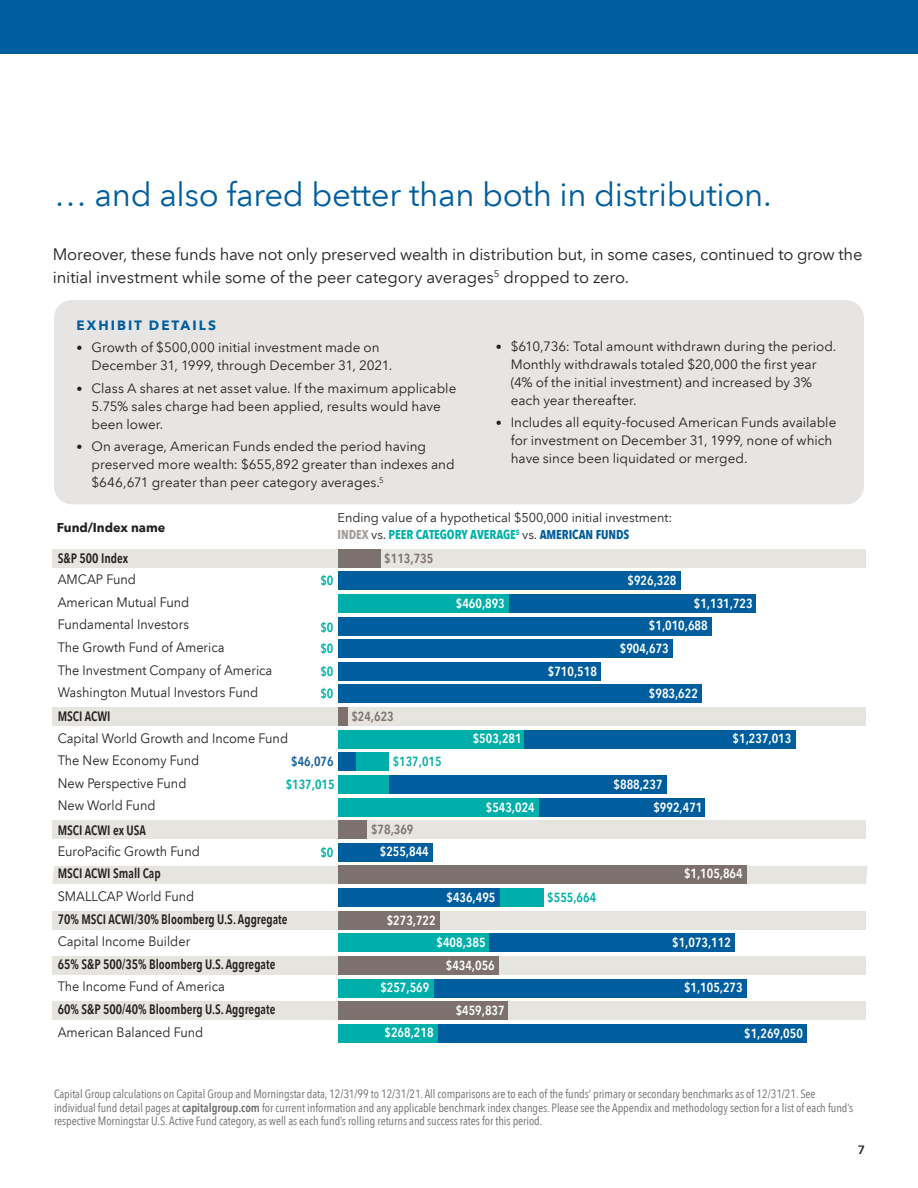
<style>
.page{position:relative;width:918px;height:1188px;background:#fff}
.page>*{position:absolute;margin:0;border:0;box-sizing:border-box;transform-origin:0 0}
.t1{font:33px "Avenir Next LT Com";letter-spacing:-.01em;color:#005e9e}
.t2{font:16.5px/22.5px "Avenir Next LT Com";letter-spacing:-.01em;color:#231f20}
.t3{font:13.65px "Avenir Next LT Com";color:#231f20;scale:.93 1}
.t4{font:600 condensed 13.65px "Avenir Next LT Com";color:#231f20;scale:.93 1}
.t5{font:13.5px/18px "Avenir Next LT Com";color:#231f20}
.t6{font:700 13.5px "Avenir Next LT Com";letter-spacing:.15em;color:#005e9e}
.t7{font:600 condensed 13.2px "Avenir Next LT Com";color:#fff}
.t8{font:600 condensed 13.2px/22.6px "Avenir Next LT Com";color:#00afa9;text-align:justify}
.t9{font:600 condensed 13.2px "Avenir Next LT Com";color:#7d726d}
.t10{font:600 condensed 13.2px "Avenir Next LT Com";color:#12aea8}
.t11{font:600 condensed 13.2px "Avenir Next LT Com";color:#13609f}
.t12{font:12.9px "Avenir Next LT Com";letter-spacing:-.005em;color:#231f20}
.t13{font:700 condensed 12.9px "Avenir Next LT Com";letter-spacing:-.005em;color:#00afa9}
.t14{font:700 12.9px "Avenir Next LT Com";letter-spacing:-.005em;color:#231f20}
.t15{font:condensed 12px/13.5px "Avenir Next LT Com";letter-spacing:-.005em;color:#6c6d70}
.t16{font:600 12px "Avenir Next LT Com";color:#231f20}
.s1{font-size:12px}
.s2{color:#a39d99}
.s3{font-weight:400;font-stretch:normal;color:#231f20}
.s4{color:#005e9e}
.s5{font-weight:600}
</style>
<div class="page">
<div style="left:0;top:0;width:918px;height:54px;background:#005e9e"></div>
<div style="left:52px;top:549px;width:814px;height:18px;background:#e6e4df"></div>
<div style="left:52px;top:708px;width:814px;height:18px;background:#e6e4df"></div>
<div style="left:52px;top:821px;width:814px;height:18px;background:#e6e4df"></div>
<div style="left:52px;top:866px;width:816px;height:18px;background:#e6e4df"></div>
<div style="left:52px;top:911px;width:814px;height:18px;background:#e6e4df"></div>
<div style="left:52px;top:956px;width:814px;height:19px;background:#e6e4df"></div>
<div style="left:52px;top:1002px;width:814px;height:18px;background:#e6e4df"></div>
<div style="left:338px;top:572px;width:342px;height:18px;background:#005e9e"></div>
<div style="left:508px;top:594px;width:248px;height:19px;background:#005e9e"></div>
<div style="left:338px;top:617px;width:374px;height:18px;background:#005e9e"></div>
<div style="left:338px;top:640px;width:334px;height:18px;background:#005e9e"></div>
<div style="left:338px;top:662px;width:263px;height:18px;background:#005e9e"></div>
<div style="left:338px;top:685px;width:364px;height:18px;background:#005e9e"></div>
<div style="left:524px;top:730px;width:271px;height:18px;background:#005e9e"></div>
<div style="left:355px;top:753px;width:34px;height:18px;background:#00afa9"></div>
<div style="left:389px;top:775px;width:277px;height:19px;background:#005e9e"></div>
<div style="left:539px;top:798px;width:166px;height:18px;background:#005e9e"></div>
<div style="left:338px;top:843px;width:95px;height:18px;background:#005e9e"></div>
<div style="left:499px;top:889px;width:44px;height:18px;background:#00afa9"></div>
<div style="left:489px;top:934px;width:246px;height:18px;background:#005e9e"></div>
<div style="left:433px;top:979px;width:314px;height:18px;background:#005e9e"></div>
<div style="left:437px;top:1024px;width:370px;height:18px;background:#005e9e"></div>
<div style="left:338px;top:594px;width:170px;height:19px;background:#00afa9"></div>
<div style="left:338px;top:730px;width:186px;height:18px;background:#00afa9"></div>
<div style="left:338px;top:753px;width:17px;height:18px;background:#005e9e"></div>
<div style="left:338px;top:775px;width:51px;height:19px;background:#00afa9"></div>
<div style="left:338px;top:798px;width:201px;height:18px;background:#00afa9"></div>
<div style="left:338px;top:889px;width:161px;height:18px;background:#005e9e"></div>
<div style="left:338px;top:934px;width:151px;height:18px;background:#00afa9"></div>
<div style="left:338px;top:979px;width:95px;height:18px;background:#00afa9"></div>
<div style="left:338px;top:1024px;width:99px;height:18px;background:#00afa9"></div>
<div style="left:338px;top:549px;width:42px;height:18px;background:#7d716d"></div>
<div style="left:338px;top:708px;width:9px;height:18px;background:#7d716d"></div>
<div style="left:338px;top:821px;width:29px;height:18px;background:#7d716d"></div>
<div style="left:338px;top:866px;width:409px;height:18px;background:#7d716d"></div>
<div style="left:338px;top:911px;width:101px;height:18px;background:#7d716d"></div>
<div style="left:338px;top:956px;width:161px;height:19px;background:#7d716d"></div>
<div style="left:338px;top:1002px;width:170px;height:18px;background:#7d716d"></div>
<div style="left:54px;top:300px;width:810px;height:204px;background:#e7e5e3;border-radius:18px"></div>
<h1 class="t1" style="left:54px;top:175px;width:719px">… and also fared better than both in distribution.</h1>
<p class="t2" style="left:53px;top:243px;width:811px">Moreover, these funds have not only preserved wealth in distribution but, in some cases, continued to grow the initial investment while some of the peer category averages<sup>5</sup> dropped to zero.</p>
<p class="t6" style="left:76px;top:317px;width:141px">EXHIBIT DETAILS</p>
<p class="t5" style="left:92px;top:339px;width:302px;text-indent:-15px"><span class="s1">•</span> Growth of $500,000 initial investment made on<br>December 31, 1999, through December 31, 2021.</p>
<p class="t5" style="left:92px;top:379px;width:366px;text-indent:-15px"><span class="s1">•</span> Class A shares at net asset value. If the maximum applicable<br>5.75% sales charge had been applied, results would have been lower.</p>
<p class="t5" style="left:92px;top:438px;width:365px;text-indent:-15px"><span class="s1">•</span> On average, American Funds ended the period having preserved more wealth: $655,892 greater than indexes and $646,671 greater than peer category averages.<sup>5</sup></p>
<p class="t5" style="left:511px;top:337px;width:327px;text-indent:-15px"><span class="s1">•</span> $610,736: Total amount withdrawn during the period.<br>Monthly withdrawals totaled $20,000 the first year (4% of the initial investment) and increased by 3% each year thereafter.</p>
<p class="t5" style="left:511px;top:414px;width:327px;text-indent:-15px"><span class="s1">•</span> Includes all equity-focused American Funds available for investment on December 31, 1999, none of which have since been liquidated or merged.</p>
<p class="t14" style="left:57px;top:519px;width:110px">Fund/Index name</p>
<p class="t12" style="left:338px;top:510px;width:336px">Ending value of a hypothetical $500,000 initial investment:</p>
<p class="t13" style="left:338px;top:527px;width:293px"><span class="s2">INDEX</span> <span class="s3">vs.</span> PEER CATEGORY AVERAGE<sup>5</sup> <span class="s3">vs.</span> <span class="s4">AMERICAN FUNDS</span></p>
<p class="t4" style="left:58px;top:550px;width:77px">S&amp;P 500 Index</p>
<p class="t9" style="left:384px;top:550px;width:50px">$113,735</p>
<p class="t3" style="left:58px;top:571px;width:86px">AMCAP Fund</p>
<p class="t8" style="left:320px;top:569px;width:15px">$0</p>
<p class="t7" style="left:628px;top:573px;width:50px">$926,328</p>
<p class="t3" style="left:58px;top:594px;width:143px">American Mutual Fund</p>
<p class="t7" style="left:456px;top:595px;width:50px">$460,893</p>
<p class="t7" style="left:694px;top:595px;width:60px">$1,131,723</p>
<p class="t3" style="left:58px;top:617px;width:143px">Fundamental Investors</p>
<p class="t8" style="left:320px;top:616px;width:15px">$0</p>
<p class="t7" style="left:649px;top:618px;width:60px">$1,010,688</p>
<p class="t3" style="left:58px;top:639px;width:181px">The Growth Fund of America</p>
<p class="t3" style="left:58px;top:662px;width:232px">The Investment Company of America</p>
<p class="t3" style="left:58px;top:684px;width:217px">Washington Mutual Investors Fund</p>
<p class="t8" style="left:320px;top:637px;width:15px">$0 $0 $0</p>
<p class="t7" style="left:548px;top:663px;width:50px">$710,518</p>
<p class="t7" style="left:620px;top:640px;width:50px">$904,673</p>
<p class="t7" style="left:649px;top:685px;width:50px">$983,622</p>
<p class="t4" style="left:58px;top:708px;width:58px">MSCI ACWI</p>
<p class="t9" style="left:351px;top:708px;width:44px">$24,623</p>
<p class="t3" style="left:58px;top:730px;width:249px">Capital World Growth and Income Fund</p>
<p class="t7" style="left:473px;top:731px;width:50px">$503,281</p>
<p class="t7" style="left:733px;top:731px;width:60px">$1,237,013</p>
<p class="t3" style="left:58px;top:752px;width:154px">The New Economy Fund</p>
<p class="t11" style="left:291px;top:753px;width:44px">$46,076</p>
<p class="t10" style="left:393px;top:753px;width:50px">$137,015</p>
<p class="t3" style="left:58px;top:775px;width:140px">New Perspective Fund</p>
<p class="t8" style="left:286px;top:773px;width:50px">$137,015</p>
<p class="t3" style="left:58px;top:798px;width:107px">New World Fund</p>
<p class="t7" style="left:486px;top:799px;width:50px">$543,024</p>
<p class="t4" style="left:58px;top:821px;width:96px">MSCI ACWI ex USA</p>
<p class="t9" style="left:371px;top:821px;width:44px">$78,369</p>
<p class="t3" style="left:58px;top:843px;width:154px">EuroPacific Growth Fund</p>
<p class="t8" style="left:320px;top:841px;width:15px">$0</p>
<p class="t7" style="left:380px;top:844px;width:50px">$255,844</p>
<p class="t4" style="left:58px;top:865px;width:112px">MSCI ACWI Small Cap</p>
<p class="t3" style="left:58px;top:888px;width:148px">SMALLCAP World Fund</p>
<p class="t7" style="left:446px;top:889px;width:50px">$436,495</p>
<p class="t8" style="left:547px;top:886px;width:50px">$555,664</p>
<p class="t4" style="left:58px;top:910px;width:249px">70% MSCI ACWI/30% Bloomberg U.S. Aggregate</p>
<p class="t7" style="left:387px;top:912px;width:50px">$273,722</p>
<p class="t3" style="left:58px;top:933px;width:144px">Capital Income Builder</p>
<p class="t7" style="left:437px;top:935px;width:50px">$408,385</p>
<p class="t4" style="left:58px;top:956px;width:236px">65% S&amp;P 500/35% Bloomberg U.S. Aggregate</p>
<p class="t7" style="left:446px;top:957px;width:50px">$434,056</p>
<p class="t3" style="left:58px;top:978px;width:181px">The Income Fund of America</p>
<p class="t7" style="left:380px;top:980px;width:50px">$257,569</p>
<p class="t4" style="left:58px;top:1001px;width:236px">60% S&amp;P 500/40% Bloomberg U.S. Aggregate</p>
<p class="t7" style="left:456px;top:1002px;width:50px">$459,837</p>
<p class="t3" style="left:58px;top:1024px;width:158px">American Balanced Fund</p>
<p class="t7" style="left:385px;top:1024px;width:50px">$268,218</p>
<p class="t7" style="left:614px;top:776px;width:50px">$888,237</p>
<p class="t7" style="left:653px;top:799px;width:50px">$992,471</p>
<p class="t7" style="left:684px;top:866px;width:60px">$1,105,864</p>
<p class="t7" style="left:672px;top:934px;width:60px">$1,073,112</p>
<p class="t7" style="left:684px;top:980px;width:60px">$1,105,273</p>
<p class="t7" style="left:744px;top:1025px;width:60px">$1,269,050</p>
<p class="t15" style="left:54px;top:1087px;width:801px">Capital Group calculations on Capital Group and Morningstar data, 12/31/99 to 12/31/21. All comparisons are to each of the funds’ primary or secondary benchmarks as of 12/31/21. See individual fund detail pages at <span class="s5">capitalgroup.com</span> for current information and any applicable benchmark index changes. Please see the Appendix and methodology section for a list of each fund’s respective Morningstar U.S. Active Fund category, as well as each fund’s rolling returns and success rates for this period.</p>
<p class="t16" style="left:858px;top:1142px;width:9px">7</p>
</div>
